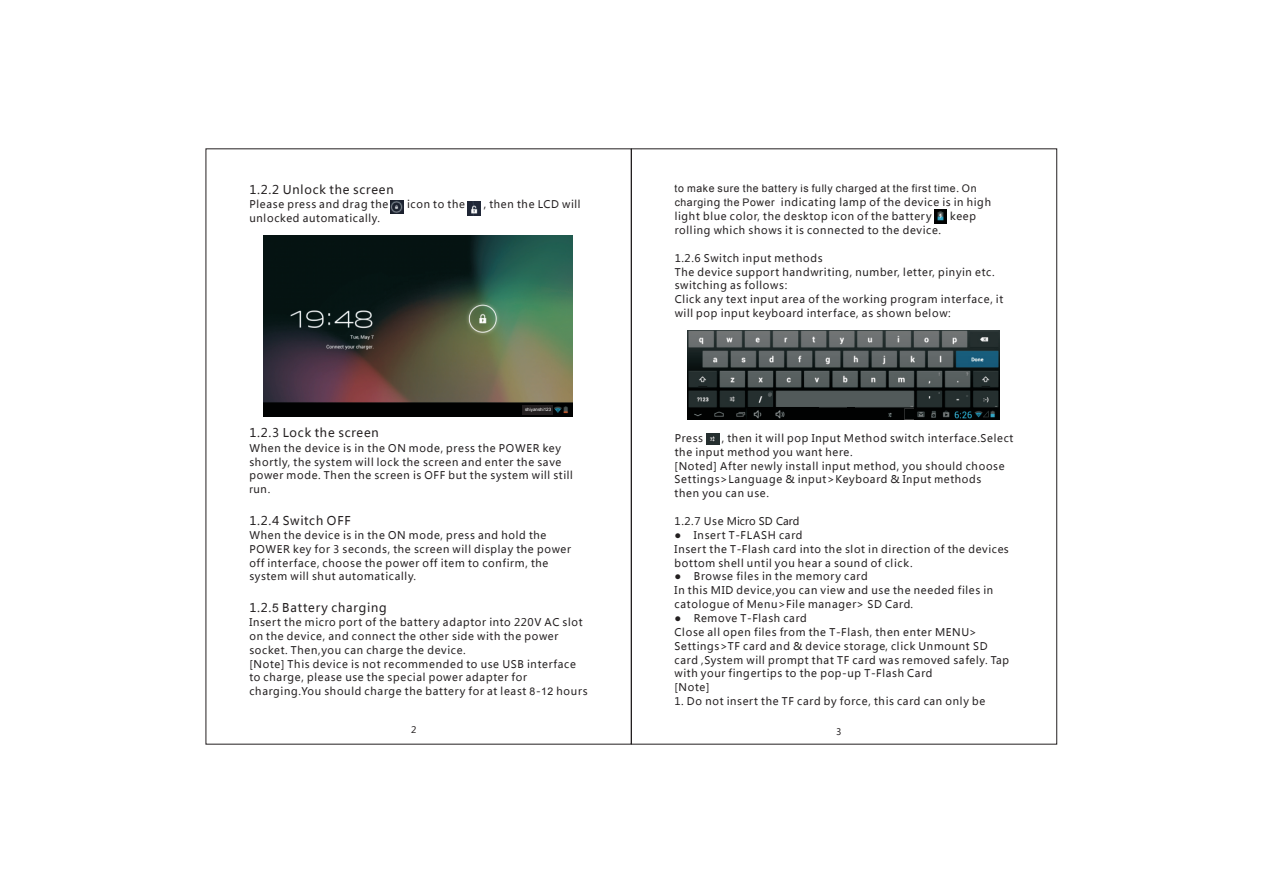
<style>
.page{position:relative;width:1263px;height:893px;background:#fff}
.page>*{position:absolute;margin:0;border:0;box-sizing:border-box;transform-origin:0 0}
.t1{font:12px "Microsoft Ya Hei";letter-spacing:.06em;color:#231f20}
.t2{font:10.5px/13.8px "Microsoft Ya Hei";letter-spacing:.06em;color:#231f20}
.t3{font:10.5px "Arial";letter-spacing:.055em;color:#231f20}
.t4{font:10.5px "Microsoft Ya Hei";color:#231f20}
.t5{font:9px "Microsoft Ya Hei";color:#231f20}
.t6{font:4.5px "Arial";color:#fff}
.s1{font-family:"Arial"}
.s2{font-family:"Microsoft Ya Hei"}
</style>
<div class="page">
<svg style="left:391px;top:201px;width:13px;height:12px"></svg>
<img style="left:467px;top:201px;width:14px;height:14px">
<img style="left:934px;top:210px;width:12px;height:14px">
<svg style="left:707px;top:433px;width:12px;height:11px"></svg>
<img style="left:264px;top:235px;width:309px;height:181px">
<img style="left:687px;top:330px;width:313px;height:89px">
<img style="left:747px;top:407px;width:166px;height:12px">
<svg style="left:847px;top:407px;width:7px;height:12px"></svg>
<img style="left:753px;top:407px;width:65px;height:12px">
<div style="left:522px;top:405px;width:30px;height:9px;background:#231f20"></div>
<p class="t1" style="left:249px;top:181px;width:146px">1.2.2 Unlock the screen</p>
<p class="t2" style="left:249px;top:197px;width:140px">Please press and drag the</p>
<p class="t2" style="left:407px;top:197px;width:59px">icon to the</p>
<p class="t2" style="left:484px;top:197px;width:99px">, then the LCD will</p>
<p class="t2" style="left:249px;top:211px;width:132px">unlocked automatically.</p>
<p class="t6" style="left:525px;top:406px;width:28px">shiyanshi123</p>
<p class="t1" style="left:249px;top:425px;width:131px">1.2.3 Lock the screen</p>
<p class="t2" style="left:249px;top:441px;width:325px">When the device is in the ON mode, press the POWER key shortly, the system will lock the screen and enter the save power mode. Then the screen is OFF but the system will still <span class="s1">r</span>un.</p>
<p class="t1" style="left:249px;top:512px;width:103px">1.2.4 Switch OFF</p>
<p class="t2" style="left:249px;top:528px;width:323px">When the device is in the ON mode, press and hold the POWER key for 3 seconds, the screen will display the power off interface, choose the power off item to confirm, the system will shut automatically.</p>
<p class="t1" style="left:249px;top:599px;width:139px">1.2.<span class="s1">5</span> Battery charging</p>
<p class="t2" style="left:249px;top:615px;width:340px">Insert the micro port of the battery adaptor into 220V AC slot on the device, and connect the other side with the power socket. Then,you can charge the device.<br>[Note] This device is not recommended to use USB interface to charge, please use the special power adapter for charging.You should charge the battery for at least <span class="s1">8</span>-<span class="s1">12</span> hours</p>
<p class="t3" style="left:675px;top:182px;width:303px">to make sure the battery is fully charged at the first time<span class="s2">.</span> On</p>
<p class="t2" style="left:675px;top:195px;width:318px"><span class="s1">chargi</span>ng <span class="s1">the Power</span> indicating lamp of the device is in high light blue color, the desktop icon of the battery</p>
<p class="t2" style="left:950px;top:209px;width:27px">keep</p>
<p class="t2" style="left:675px;top:223px;width:268px">rolling which shows it is connected to the device.</p>
<p class="t2" style="left:675px;top:251px;width:330px">1.2.6 Switch input methods<br>The device support handwriting, number, letter, pinyin etc. switching as follows:<br>Click any text input area of the working program interface, it will pop input keyboard interface, as shown below:</p>
<p class="t2" style="left:674px;top:431px;width:340px;text-indent:47px">, then it will pop Input Method switch interface.Select the input method you want here.<br>[Noted] After newly install input method, you should choose Settings&gt;Language &amp; input&gt;K<span class="s1">e</span>yboard &amp; I<span class="s1">n</span>put <span class="s1">m</span>ethods<br>then you can use.</p>
<p class="t4" style="left:675px;top:514px;width:126px">1.2.7 Use Micro SD Card</p>
<p class="t2" style="left:675px;top:528px;width:335px">● Insert T-FLASH card<br>Insert the T-Flash card into the slot in direction of the devices bottom shell until you hear a sound of click.</p>
<p class="t2" style="left:675px;top:569px;width:320px">● Browse files in the memory card<br>In this MID device,you can view and use the needed files in catologue of M<span class="s1">e</span>nu&gt;File manager&gt; SD Card.</p>
<p class="t2" style="left:674px;top:611px;width:336px">● Remove T-Flash card<br>Close all open files from the T-Flash, then enter MENU&gt; S<span class="s1">e</span>ttings&gt;TF card and &amp; device storage, click Unmount SD card ,System will prompt that TF card was removed safely. Tap with your fingertips to the pop-up T-Flash Card<br>[Note]</p>
<p class="t2" style="left:674px;top:694px;width:312px">1. Do not insert the TF card by force, this card can only be</p>
<p class="t2" style="left:675px;top:431px;width:30px">Press</p>
<p class="t5" style="left:411px;top:723px;width:7px">2</p>
<p class="t5" style="left:836px;top:726px;width:7px">3</p>
</div>
